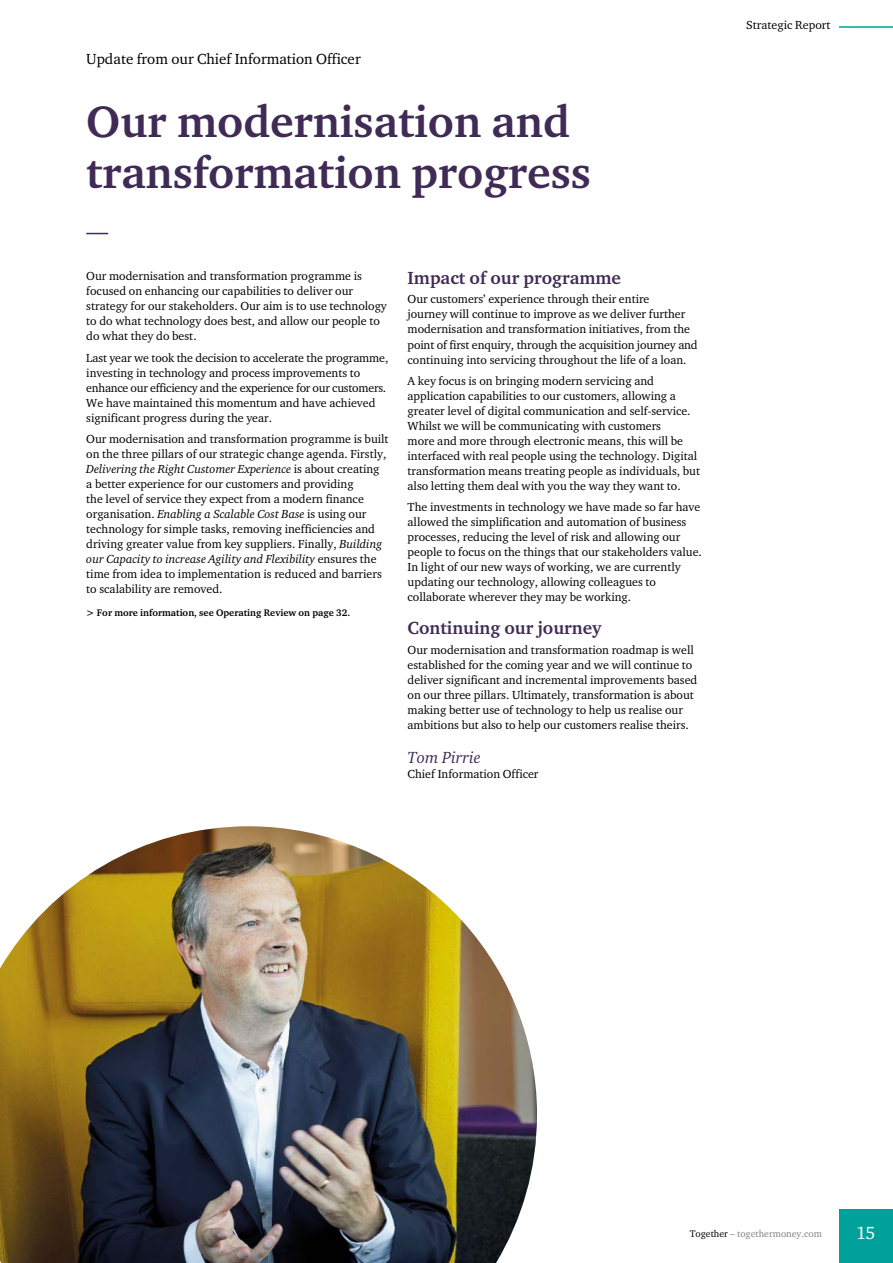
<style>
.page{position:relative;width:893px;height:1263px;background:#fff}
.page>*{position:absolute;margin:0;border:0;box-sizing:border-box;transform-origin:0 0}
.t1{font:700 45px/51px "Charter ITC Pro";color:#402b56}
.t2{font:700 18px "Charter ITC Pro";color:#402b56}
.t3{font:18px "Charter ITC Pro";color:#fff}
.t4{font:italic 16.5px "Charter ITC Pro";color:#402b56}
.t5{font:15px "Charter ITC Pro";color:#000}
.t6{font:12px/15px "Charter ITC Pro";color:#000}
.t7{font:700 9.75px "Charter ITC Pro";color:#000}
.t8{font:9.75px "Charter ITC Pro";color:#7d8583}
.s1{font-style:italic}
.s2{color:#000}
</style>
<div class="page">
<img style="left:0;top:826px;width:537px;height:437px">
<svg style="left:86px;top:233px;width:22px;height:1px"></svg>
<div style="left:839px;top:1209px;width:54px;height:54px;background:#00a19a"></div>
<hr style="left:839px;top:26px;width:54px;height:2px;background:#00a19a">
<p class="t5" style="left:86px;top:50px;width:276px">Update from our Chief Information Officer</p>
<h1 class="t1" style="left:86px;top:96px;width:506px">Our modernisation and transformation progress</h1>
<p class="t6" style="left:86px;top:268px;width:302px">Our modernisation and transformation programme is focused on enhancing our capabilities to deliver our strategy for our stakeholders. Our aim is to use technology to do what technology does best, and allow our people to do what they do best.</p>
<p class="t6" style="left:86px;top:350px;width:304px">Last year we took the decision to accelerate the programme, investing in technology and process improvements to enhance our efficiency and the experience for our customers.<br>We have maintained this momentum and have achieved significant progress during the year.</p>
<p class="t6" style="left:86px;top:431px;width:304px">Our modernisation and transformation programme is built on the three pillars of our strategic change agenda. Firstly, <span class="s1">Delivering the Right Customer Experience</span> is about creating<br>a better experience for our customers and providing<br>the level of service they expect from a modern finance organisation. <span class="s1">Enabling a Scalable Cost Base</span> is using our technology for simple tasks, removing inefficiencies and driving greater value from key suppliers. Finally, <span class="s1">Building our Capacity to increase Agility and Flexibility</span> ensures the time from idea to implementation is reduced and barriers to scalability are removed.</p>
<p class="t7" style="left:86px;top:606px;width:265px">&gt; For more information, see Operating Review on page 32.</p>
<h2 class="t2" style="left:408px;top:267px;width:215px">Impact of our programme</h2>
<p class="t6" style="left:408px;top:292px;width:292px">Our customers’ experience through their entire<br>journey will continue to improve as we deliver further modernisation and transformation initiatives, from the point of first enquiry, through the acquisition journey and continuing into servicing throughout the life of a loan.</p>
<p class="t6" style="left:408px;top:373px;width:294px">A key focus is on bringing modern servicing and application capabilities to our customers, allowing a greater level of digital communication and self-service.<br>Whilst we will be communicating with customers<br>more and more through electronic means, this will be interfaced with real people using the technology. Digital transformation means treating people as individuals, but also letting them deal with you the way they want to.</p>
<p class="t6" style="left:408px;top:499px;width:296px">The investments in technology we have made so far have allowed the simplification and automation of business processes, reducing the level of risk and allowing our people to focus on the things that our stakeholders value.<br>In light of our new ways of working, we are currently updating our technology, allowing colleagues to collaborate wherever they may be working.</p>
<h2 class="t2" style="left:408px;top:617px;width:195px">Continuing our journey</h2>
<p class="t6" style="left:408px;top:642px;width:291px">Our modernisation and transformation roadmap is well established for the coming year and we will continue to deliver significant and incremental improvements based on our three pillars. Ultimately, transformation is about making better use of technology to help us realise our ambitions but also to help our customers realise theirs.</p>
<h3 class="t4" style="left:408px;top:747px;width:75px">Tom Pirrie</h3>
<p class="t6" style="left:408px;top:766px;width:132px">Chief Information Officer</p>
<p class="t6" style="left:746px;top:17px;width:86px">Strategic Report</p>
<p class="t8" style="left:690px;top:1228px;width:134px"><span class="s2">Together</span> – togethermoney.com</p>
<h2 class="t3" style="left:856px;top:1221px;width:21px">15</h2>
</div>
